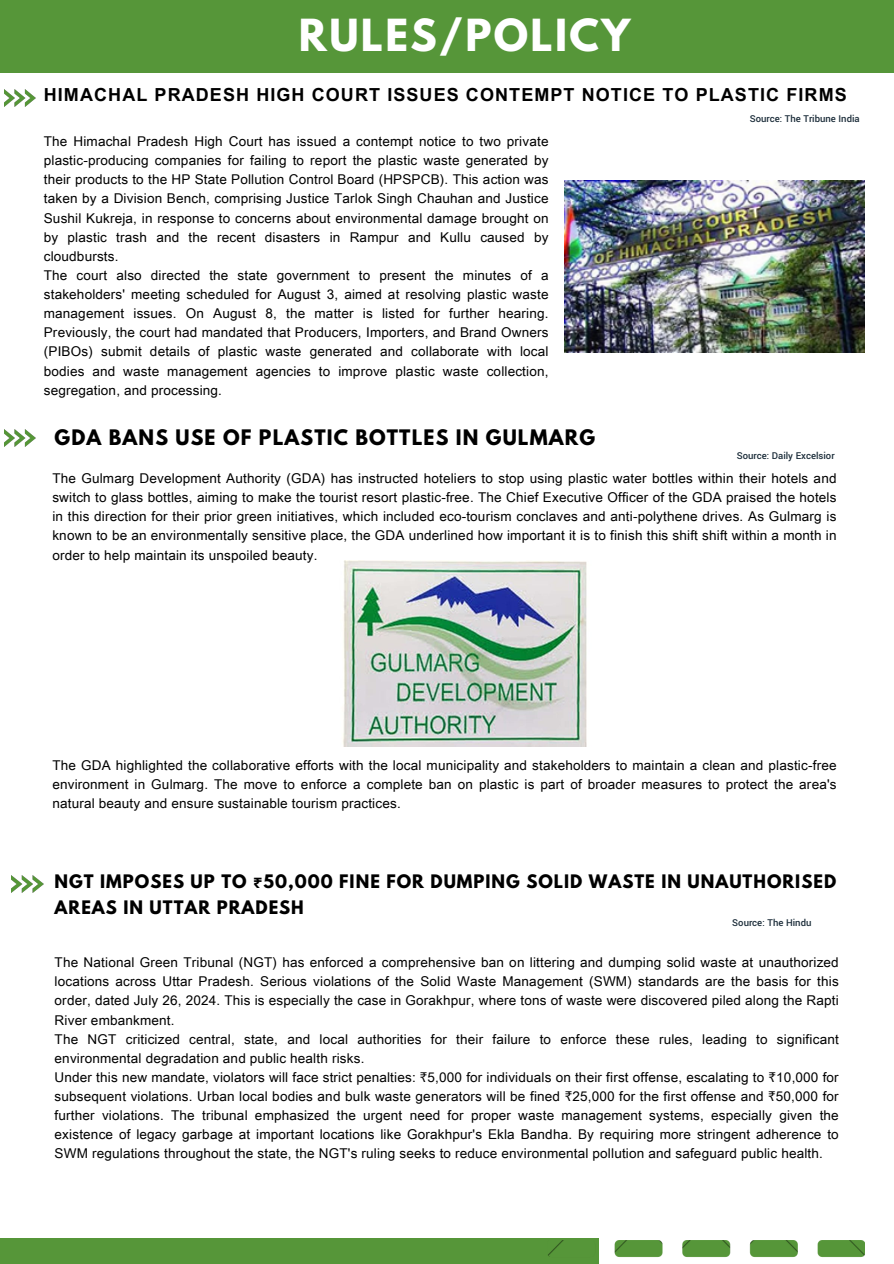
<style>
.page{position:relative;width:894px;height:1264px;background:#fff}
.page>*{position:absolute;margin:0;border:0;box-sizing:border-box;transform-origin:0 0}
.t1{font:700 39.15px "League Spartan";letter-spacing:.06em;color:#fff}
.t2{font:700 18.9px "League Spartan";letter-spacing:.06em;color:#000}
.t3{font:700 18px "Arial Unicode MS";letter-spacing:.06em;color:#000}
.t4{font:700 16.5px/25.8px "League Spartan";letter-spacing:.06em;color:#000}
.t5{font:13.5px/19.2px "Arial Unicode MS";letter-spacing:.015em;color:#000;text-align:justify}
.t6{font:500 10.5px "Yantramanav";color:#1c2d3a}
.s1{font-family:"Noto Sans Gurmukhi"}
</style>
<div class="page">
<div style="left:0;top:0;width:893px;height:73px;background:#569639"></div>
<img style="left:4px;top:89px;width:32px;height:17px">
<img style="left:4px;top:429px;width:32px;height:17px">
<img style="left:11px;top:875px;width:32px;height:17px">
<img style="left:564px;top:180px;width:300px;height:172px">
<img style="left:343px;top:561px;width:244px;height:185px">
<div style="left:0;top:1238px;width:598px;height:25px;background:#569639"></div>
<img style="left:548px;top:1240px;width:316px;height:23px">
<h2 class="t1" style="left:299px;top:16px;width:333px">RULES/POLICY</h2>
<h4 class="t3" style="left:44px;top:82px;width:804px">HIMACHAL PRADESH HIGH COURT ISSUES CONTEMPT NOTICE TO PLASTIC FIRMS</h4>
<p class="t5" style="left:44px;top:131px;width:506px;text-align:left">The Himachal Pradesh High Court has issued a contempt notice to two private plastic-producing companies for failing to report the plastic waste generated by their products to the HP State Pollution Control Board (HPSPCB). This action was taken by a Division Bench, comprising Justice Tarlok Singh Chauhan and Justice Sushil Kukreja, in response to concerns about environmental damage brought on by plastic trash and the recent disasters in Rampur and Kullu caused by cloudbursts.<br>The court also directed the state government to present the minutes of a stakeholders' meeting scheduled for August 3, aimed at resolving plastic waste management issues. On August 8, the matter is listed for further hearing.<br>Previously, the court had mandated that Producers, Importers, and Brand Owners (PIBOs) submit details of plastic waste generated and collaborate with local bodies and waste management agencies to improve plastic waste collection, segregation, and processing.</p>
<p class="t2" style="left:55px;top:428px;width:542px">GDA BANS USE OF PLASTIC BOTTLES IN GULMARG</p>
<h4 class="t6" style="left:749px;top:112px;width:111px">Source: The Tribune India</h4>
<p class="t6" style="left:736px;top:449px;width:99px">Source: Daily Excelsior</p>
<h1 class="t5" style="left:52px;top:468px;width:785px">The Gulmarg Development Authority (GDA) has instructed hoteliers to stop using plastic water bottles within their hotels and switch to glass bottles, aiming to make the tourist resort plastic-free. The Chief Executive Officer of the GDA praised the hotels in this direction for their prior green initiatives, which included eco-tourism conclaves and anti-polythene drives. As Gulmarg is known to be an environmentally sensitive place, the GDA underlined how important it is to finish this shift shift within a month in order to help maintain its unspoiled beauty.</h1>
<p class="t5" style="left:52px;top:755px;width:785px">The GDA highlighted the collaborative efforts with the local municipality and stakeholders to maintain a clean and plastic-free environment in Gulmarg. The move to enforce a complete ban on plastic is part of broader measures to protect the area's natural beauty and ensure sustainable tourism practices.</p>
<h2 class="t4" style="left:55px;top:870px;width:782px">NGT IMPOSES UP TO <span class="s1">₹</span>50,000 FINE FOR DUMPING SOLID WASTE IN UNAUTHORISED<br>AREAS IN UTTAR PRADESH</h2>
<p class="t6" style="left:732px;top:916px;width:81px">Source: The Hindu</p>
<h4 class="t5" style="left:55px;top:952px;width:785px;text-align:left">The National Green Tribunal (NGT) has enforced a comprehensive ban on littering and dumping solid waste at unauthorized locations across Uttar Pradesh. Serious violations of the Solid Waste Management (SWM) standards are the basis for this order, dated July 26, 2024. This is especially the case in Gorakhpur, where tons of waste were discovered piled along the Rapti River embankment.<br>The NGT criticized central, state, and local authorities for their failure to enforce these rules, leading to significant environmental degradation and public health risks.<br>Under this new mandate, violators will face strict penalties: ₹5,000 for individuals on their first offense, escalating to ₹10,000 for subsequent violations. Urban local bodies and bulk waste generators will be fined ₹25,000 for the first offense and ₹50,000 for further violations. The tribunal emphasized the urgent need for proper waste management systems, especially given the existence of legacy garbage at important locations like Gorakhpur's Ekla Bandha. By requiring more stringent adherence to SWM regulations throughout the state, the NGT's ruling seeks to reduce environmental pollution and safeguard public health.</h4>
</div>
